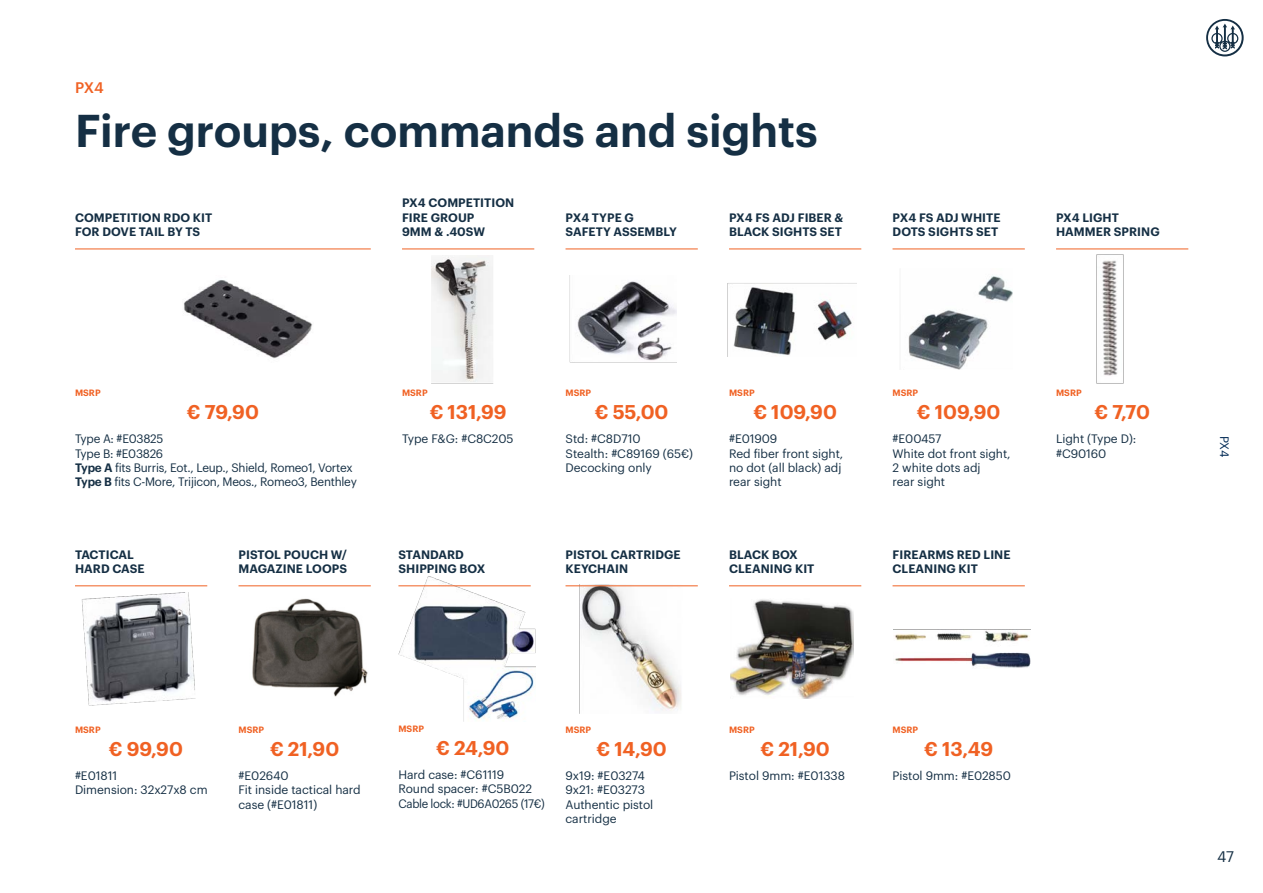
<style>
.page{position:relative;width:1263px;height:893px;background:#fff}
.page>*{position:absolute;margin:0;border:0;box-sizing:border-box;transform-origin:0 0}
.Chapter_opening{font:600 45px "Graphik";color:#152f44}
.t1{font:600 19.5px "Graphik";color:#f06123}
.Chapter_opening-2{font:500 15px "Graphik";color:#f06123}
.t2{font:15px "Graphik";color:#152f44}
.t3{font:12px/14.4px "Graphik";letter-spacing:-.005em;color:#152f44}
.t4{font:600 12px/14.4px "Graphik";letter-spacing:.005em;color:#152f44}
.t5{font:12px "Graphik";letter-spacing:-.03em;color:#152f44;scale:.95 1}
.t6{font:12px "Graphik";color:#002954}
.t7{font:600 9px "Graphik";color:#f06123}
.s1{font-weight:600}
</style>
<div class="page">
<svg style="left:1206px;top:19px;width:37px;height:37px"></svg>
<img style="left:184px;top:280px;width:129px;height:79px">
<img style="left:431px;top:255px;width:62px;height:127px">
<img style="left:570px;top:281px;width:106px;height:82px">
<img style="left:727px;top:283px;width:129px;height:73px">
<img style="left:908px;top:276px;width:104px;height:94px">
<img style="left:1096px;top:255px;width:28px;height:129px">
<img style="left:81px;top:592px;width:114px;height:113px">
<img style="left:252px;top:598px;width:116px;height:99px">
<img style="left:398px;top:576px;width:138px;height:146px">
<img style="left:730px;top:599px;width:123px;height:100px">
<img style="left:893px;top:629px;width:137px;height:39px">
<img style="left:579px;top:584px;width:103px;height:129px">
<hr style="left:75px;top:249px;width:296px;height:1px;background:#f06123">
<hr style="left:402px;top:249px;width:132px;height:1px;background:#f06123">
<hr style="left:565px;top:249px;width:133px;height:1px;background:#f06123">
<hr style="left:729px;top:249px;width:132px;height:1px;background:#f06123">
<hr style="left:892px;top:249px;width:133px;height:1px;background:#f06123">
<hr style="left:1056px;top:249px;width:132px;height:1px;background:#f06123">
<hr style="left:75px;top:585px;width:132px;height:1px;background:#f06123">
<hr style="left:238px;top:585px;width:133px;height:1px;background:#f06123">
<hr style="left:398px;top:585px;width:133px;height:1px;background:#f06123">
<hr style="left:565px;top:585px;width:133px;height:1px;background:#f06123">
<hr style="left:729px;top:585px;width:132px;height:1px;background:#f06123">
<hr style="left:892px;top:585px;width:133px;height:1px;background:#f06123">
<p class="Chapter_opening-2" style="left:75px;top:76px;width:30px">PX4</p>
<p class="Chapter_opening" style="left:75px;top:96px;width:744px">Fire groups, commands and sights</p>
<p class="t4" style="left:75px;top:209px;width:139px">COMPETITION RDO KIT<br>FOR DOVE TAIL BY TS</p>
<p class="t4" style="left:402px;top:195px;width:114px">PX4 COMPETITION<br>FIRE GROUP<br>9MM &amp; .40SW</p>
<p class="t4" style="left:565px;top:209px;width:113px">PX4 TYPE G<br>SAFETY ASSEMBLY</p>
<p class="t4" style="left:729px;top:209px;width:116px">PX4 FS ADJ FIBER &amp;</p>
<p class="t4" style="left:729px;top:224px;width:114px">BLACK SIGHTS SET</p>
<p class="t4" style="left:892px;top:209px;width:109px">PX4 FS ADJ WHITE</p>
<p class="t4" style="left:892px;top:224px;width:107px">DOTS SIGHTS SET</p>
<p class="t4" style="left:1056px;top:209px;width:105px">PX4 LIGHT<br>HAMMER SPRING</p>
<p class="t7" style="left:75px;top:386px;width:27px">MSRP</p>
<p class="t1" style="left:187px;top:397px;width:74px">€ 79,90</p>
<p class="t3" style="left:75px;top:431px;width:90px">Type A: #E03825</p>
<p class="t3" style="left:75px;top:445px;width:90px">Type B: #E03826</p>
<p class="t3" style="left:75px;top:459px;width:279px"><span class="s1">Type A</span> fits Burris, Eot., Leup., Shield, Romeo1, Vortex</p>
<p class="t3" style="left:75px;top:474px;width:283px"><span class="s1">Type B</span> fits C-More, Trijicon, Meos., Romeo3, Benthley</p>
<p class="t7" style="left:402px;top:386px;width:27px">MSRP</p>
<p class="t1" style="left:430px;top:397px;width:78px">€ 131,99</p>
<p class="t3" style="left:402px;top:431px;width:113px">Type F&amp;G: #C8C205</p>
<p class="t7" style="left:565px;top:386px;width:27px">MSRP</p>
<p class="t1" style="left:595px;top:397px;width:75px">€ 55,00</p>
<p class="t3" style="left:565px;top:431px;width:77px">Std: #C8D710</p>
<p class="t3" style="left:565px;top:445px;width:129px">Stealth: #C89169 (65€)</p>
<p class="t3" style="left:565px;top:459px;width:88px">Decocking only</p>
<p class="t7" style="left:729px;top:386px;width:27px">MSRP</p>
<p class="t1" style="left:753px;top:397px;width:85px">€ 109,90</p>
<p class="t3" style="left:729px;top:431px;width:50px">#E01909</p>
<p class="t3" style="left:729px;top:445px;width:116px">Red fiber front sight, no dot (all black) adj rear sight</p>
<p class="t7" style="left:892px;top:386px;width:27px">MSRP</p>
<p class="t1" style="left:917px;top:397px;width:85px">€ 109,90</p>
<p class="t3" style="left:892px;top:431px;width:50px">#E00457</p>
<p class="t3" style="left:892px;top:445px;width:120px">White dot front sight,<br>2 white dots adj<br>rear sight</p>
<p class="t7" style="left:1056px;top:386px;width:27px">MSRP</p>
<p class="t1" style="left:1094px;top:397px;width:57px">€ 7,70</p>
<p class="t3" style="left:1056px;top:431px;width:82px">Light (Type D): #C90160</p>
<p class="t6" style="left:1233px;top:435px;width:23px;rotate:90deg">PX4</p>
<p class="t4" style="left:75px;top:546px;width:71px">TACTICAL<br>HARD CASE</p>
<p class="t4" style="left:239px;top:546px;width:110px">PISTOL POUCH W/</p>
<p class="t4" style="left:239px;top:561px;width:110px">MAGAZINE LOOPS</p>
<p class="t4" style="left:398px;top:546px;width:88px">STANDARD<br>SHIPPING BOX</p>
<p class="t4" style="left:565px;top:546px;width:117px">PISTOL CARTRIDGE</p>
<p class="t4" style="left:565px;top:561px;width:64px">KEYCHAIN</p>
<p class="t4" style="left:729px;top:546px;width:87px">BLACK BOX<br>CLEANING KIT</p>
<p class="t4" style="left:892px;top:546px;width:119px">FIREARMS RED LINE</p>
<p class="t4" style="left:892px;top:561px;width:87px">CLEANING KIT</p>
<p class="t7" style="left:75px;top:722px;width:27px">MSRP</p>
<p class="t7" style="left:239px;top:722px;width:27px">MSRP</p>
<p class="t7" style="left:398px;top:721px;width:27px">MSRP</p>
<p class="t7" style="left:565px;top:722px;width:27px">MSRP</p>
<p class="t7" style="left:729px;top:722px;width:27px">MSRP</p>
<p class="t7" style="left:892px;top:722px;width:27px">MSRP</p>
<p class="t1" style="left:109px;top:734px;width:75px">€ 99,90</p>
<p class="t3" style="left:75px;top:767px;width:44px">#E01811</p>
<p class="t3" style="left:75px;top:782px;width:134px">Dimension: 32x27x8 cm</p>
<p class="t1" style="left:270px;top:734px;width:71px">€ 21,90</p>
<p class="t3" style="left:238px;top:767px;width:51px">#E02640</p>
<p class="t3" style="left:238px;top:782px;width:124px">Fit inside tactical hard case (#E01811)</p>
<p class="t1" style="left:436px;top:733px;width:75px">€ 24,90</p>
<p class="t3" style="left:398px;top:766px;width:107px">Hard case: #C61119</p>
<p class="t3" style="left:398px;top:781px;width:135px">Round spacer: #C5B022</p>
<p class="t5" style="left:398px;top:794px;width:156px">Cable lock: #UD6A0265 (17€)</p>
<p class="t1" style="left:596px;top:734px;width:72px">€ 14,90</p>
<p class="t3" style="left:565px;top:767px;width:81px">9x19: #E03274</p>
<p class="t3" style="left:565px;top:782px;width:81px">9x21: #E03273</p>
<p class="t3" style="left:565px;top:796px;width:89px">Authentic pistol cartridge</p>
<p class="t1" style="left:760px;top:734px;width:71px">€ 21,90</p>
<p class="t3" style="left:729px;top:767px;width:117px">Pistol 9mm: #E01338</p>
<p class="t1" style="left:924px;top:734px;width:71px">€ 13,49</p>
<p class="t3" style="left:892px;top:767px;width:120px">Pistol 9mm: #E02850</p>
<p class="t2" style="left:1217px;top:845px;width:18px">47</p>
</div>
